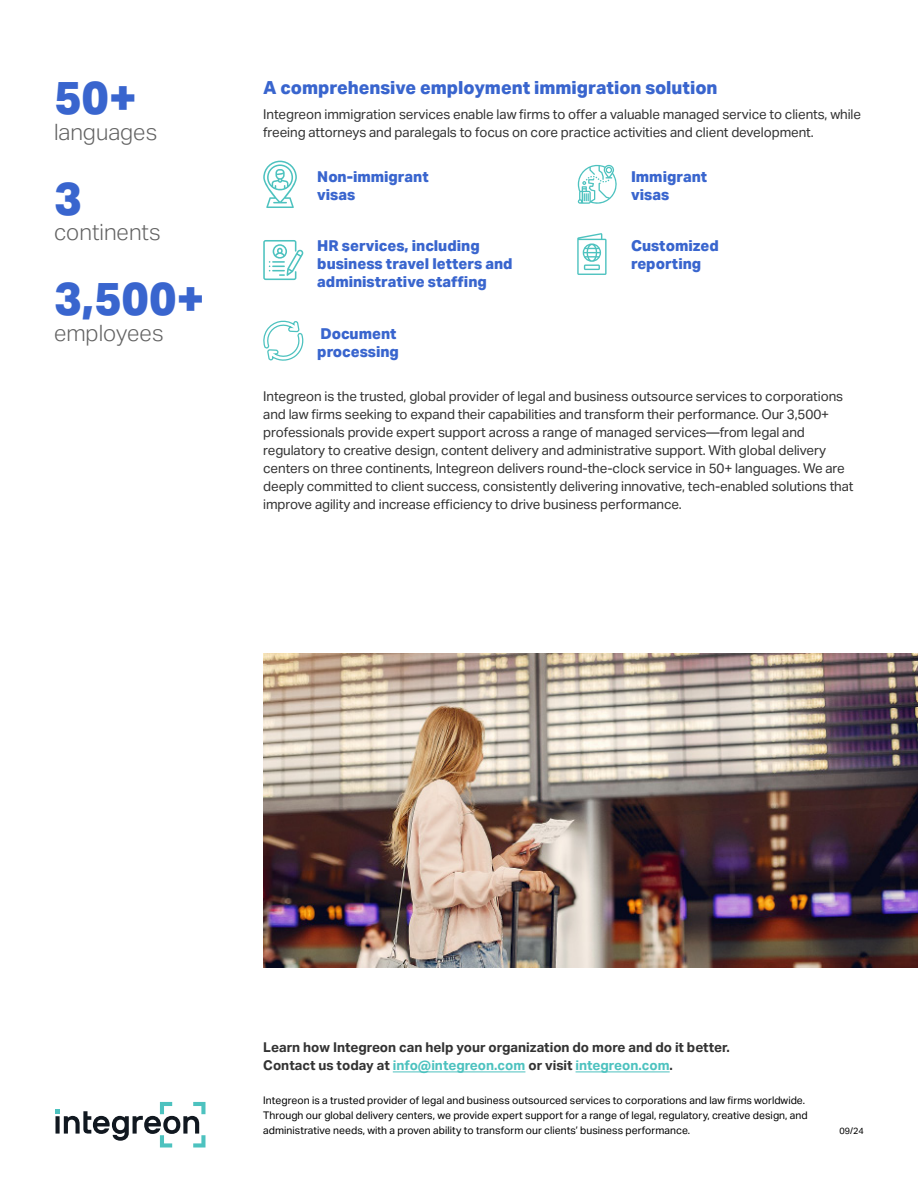
<style>
.page{position:relative;width:918px;height:1188px;background:#fff}
.page>*{position:absolute;margin:0;border:0;box-sizing:border-box;transform-origin:0 0}
.t1{font:800 46.5px "Aktiv Grotesk";color:#3965ce}
.t2{font:300 22.5px "Aktiv Grotesk";color:#616161}
.t3{font:800 18px "Aktiv Grotesk";color:#3965ce}
.t4{font:800 15px/18px "Aktiv Grotesk";color:#3965ce}
.t5{font:13.5px/18px "Aktiv Grotesk";letter-spacing:-.01em;color:#333}
.t6{font:700 13.5px/18px "Aktiv Grotesk";color:#333}
.t7{font:10.5px/15px "Aktiv Grotesk";color:#000}
.t8{font:9px "Aktiv Grotesk";color:#000}
.s1{color:#4dc2bf}
</style>
<div class="page">
<svg style="left:56px;top:1102px;width:149px;height:46px"></svg>
<svg style="left:56px;top:1116px;width:4px;height:18px"></svg>
<hr style="left:393px;top:1072px;width:132px;height:1px;background:#4dc2bf">
<hr style="left:576px;top:1072px;width:94px;height:1px;background:#4dc2bf">
<img style="left:263px;top:653px;width:655px;height:315px">
<svg style="left:263px;top:320px;width:41px;height:41px"></svg>
<svg style="left:577px;top:233px;width:30px;height:42px"></svg>
<svg style="left:263px;top:240px;width:41px;height:40px"></svg>
<svg style="left:577px;top:164px;width:40px;height:40px"></svg>
<svg style="left:263px;top:161px;width:34px;height:47px"></svg>
<h1 class="t1" style="left:54px;top:71px;width:84px">50+</h1>
<h2 class="t2" style="left:54px;top:119px;width:105px">languages</h2>
<h1 class="t1" style="left:54px;top:171px;width:29px">3</h1>
<h2 class="t2" style="left:54px;top:219px;width:108px">continents</h2>
<h1 class="t1" style="left:54px;top:272px;width:152px">3,500+</h1>
<h2 class="t2" style="left:54px;top:320px;width:111px">employees</h2>
<h3 class="t3" style="left:263px;top:77px;width:456px">A comprehensive employment immigration solution</h3>
<p class="t5" style="left:263px;top:105px;width:599px">Integreon immigration services enable law firms to offer a valuable managed service to clients, while freeing attorneys and paralegals to focus on core practice activities and client development.</p>
<p class="t4" style="left:317px;top:167px;width:113px">Non-immigrant visas</p>
<p class="t4" style="left:631px;top:167px;width:78px">Immigrant visas</p>
<p class="t4" style="left:317px;top:237px;width:197px">HR services, including business travel letters and administrative staffing</p>
<p class="t4" style="left:317px;top:325px;width:83px">Document processing</p>
<p class="t4" style="left:631px;top:237px;width:89px">Customized reporting</p>
<p class="t5" style="left:263px;top:387px;width:592px">Integreon is the trusted, global provider of legal and business outsource services to corporations and law firms seeking to expand their capabilities and transform their performance. Our 3,500+ professionals provide expert support across a range of managed services—from legal and regulatory to creative design, content delivery and administrative support. With global delivery centers on three continents, Integreon delivers round-the-clock service in 50+ languages. We are deeply committed to client success, consistently delivering innovative, tech-enabled solutions that improve agility and increase efficiency to drive business performance.</p>
<p class="t6" style="left:263px;top:1039px;width:468px">Learn how Integreon can help your organization do more and do it better.<br>Contact us today at <span class="s1">info@integreon.com</span> or visit <span class="s1">integreon.com</span>.</p>
<p class="t7" style="left:263px;top:1092px;width:546px">Integreon is a trusted provider of legal and business outsourced services to corporations and law firms worldwide.<br>Through our global delivery centers, we provide expert support for a range of legal, regulatory, creative design, and administrative needs, with a proven ability to transform our clients’ business performance.</p>
<p class="t8" style="left:840px;top:1125px;width:26px">09/24</p>
</div>
